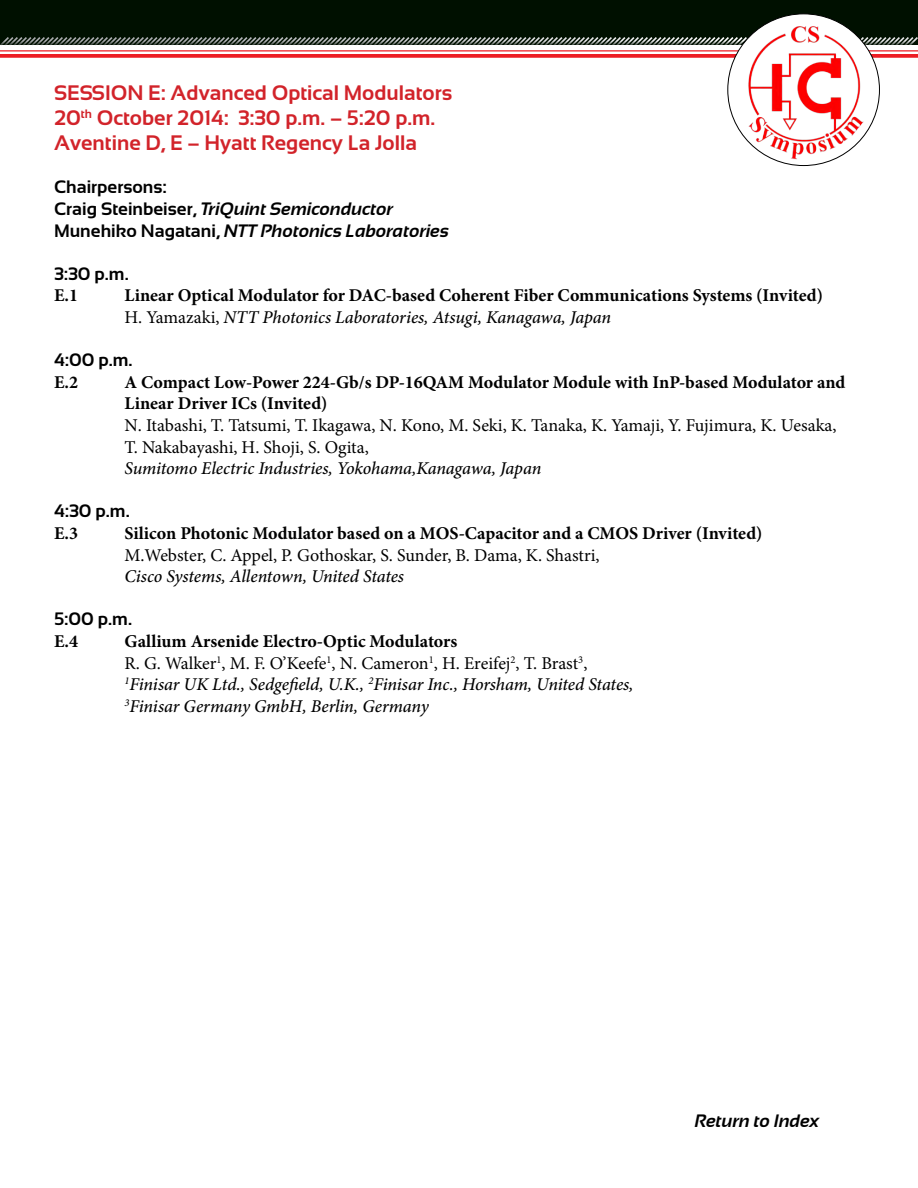
<style>
.page{position:relative;width:918px;height:1188px;background:#fff}
.page>*{position:absolute;margin:0;border:0;box-sizing:border-box;transform-origin:0 0}
.t1{font:700 21px/25.2px "Sansation";color:#d2232a}
.t2{font:700 18px/21.6px "Minion Pro";color:#000}
.t3{font:italic 500 18px/21.6px "Minion Pro";letter-spacing:-.01em;color:#000}
.t4{font:18px/21.6px "Minion Pro";letter-spacing:-.005em;color:#000}
.t5{font:700 18px/21.6px "Sansation";color:#000}
.t6{font:italic 700 18px "Sansation";color:#000}
.s1{font-style:italic}
.s2{font-weight:400}
.s3{font-weight:500;font-style:italic}
.s4{font-weight:700;font-style:normal}
.s5{font-weight:400;font-style:normal}
</style>
<div class="page">
<div style="left:0;top:0;width:918px;height:45px;background:#001000"></div>
<hr style="left:0;top:50px;width:918px;height:2px;background:#ed1d24">
<svg style="left:0;top:54px;width:918px;height:4px;background:#ee2a31"></svg>
<svg style="left:0;top:37px;width:918px;height:9px"></svg>
<img style="left:725px;top:13px;width:163px;height:154px">
<p class="t1" style="left:54px;top:80px;width:400px">SESSION E: Advanced Optical Modulators<br>20<sup>th</sup> October 2014: 3:30 p.m. – 5:20 p.m.<br>Aventine D, E – Hyatt Regency La Jolla</p>
<p class="t5" style="left:54px;top:176px;width:397px">Chairpersons:<br>Craig Steinbeiser, <span class="s1">TriQuint Semiconductor<br></span>Munehiko Nagatani, <span class="s1">NTT Photonics Laboratories</span></p>
<p class="t5" style="left:54px;top:263px;width:76px">3:30 p.m.</p>
<p class="t2" style="left:54px;top:285px;width:26px">E.1</p>
<p class="t2" style="left:125px;top:285px;width:700px">Linear Optical Modulator for DAC-based Coherent Fiber Communications Systems (Invited)<br><span class="s2">H. Yamazaki,</span> <span class="s3">NTT Photonics Laboratories, Atsugi, Kanagawa, Japan</span></p>
<p class="t5" style="left:54px;top:349px;width:80px">4:00 p.m.</p>
<p class="t2" style="left:54px;top:371px;width:26px">E.2</p>
<p class="t2" style="left:125px;top:371px;width:722px">A Compact Low-Power 224-Gb/s DP-16QAM Modulator Module with InP-based Modulator and<br>Linear Driver ICs (Invited)</p>
<p class="t4" style="left:125px;top:415px;width:714px">N. Itabashi, T. Tatsumi, T. Ikagawa, N. Kono, M. Seki, K. Tanaka, K. Yamaji, Y. Fujimura, K. Uesaka,<br>T. Nakabayashi, H. Shoji, S. Ogita,</p>
<p class="t3" style="left:125px;top:458px;width:418px">Sumitomo Electric Industries, Yokohama,Kanagawa, Japan</p>
<p class="t5" style="left:54px;top:500px;width:77px">4:30 p.m.</p>
<p class="t2" style="left:54px;top:522px;width:26px">E.3</p>
<p class="t2" style="left:125px;top:522px;width:640px">Silicon Photonic Modulator based on a MOS-Capacitor and a CMOS Driver (Invited)</p>
<p class="t4" style="left:125px;top:544px;width:477px">M.Webster, C. Appel, P. Gothoskar, S. Sunder, B. Dama, K. Shastri,</p>
<p class="t3" style="left:125px;top:566px;width:281px">Cisco Systems, Allentown, United States</p>
<p class="t5" style="left:54px;top:608px;width:80px">5:00 p.m.</p>
<p class="t2" style="left:54px;top:630px;width:26px">E.4</p>
<p class="t3" style="left:124px;top:630px;width:511px"><span class="s4">Gallium Arsenide Electro-Optic Modulators<br></span><span class="s5">R. G. Walker</span><sup>1</sup><span class="s5">, M. F. O’Keefe</span><sup>1</sup><span class="s5">, N. Cameron</span><sup>1</sup><span class="s5">, H. Ereifej</span><sup>2</sup><span class="s5">, T. Brast</span><sup>3</sup><span class="s5">, </span><sup>1</sup>Finisar UK Ltd., Sedgefield, U.K., <sup>2</sup>Finisar Inc., Horsham, United States, <sup>3</sup>Finisar Germany GmbH, Berlin, Germany</p>
<p class="t6" style="left:695px;top:1111px;width:126px">Return to Index</p>
</div>
